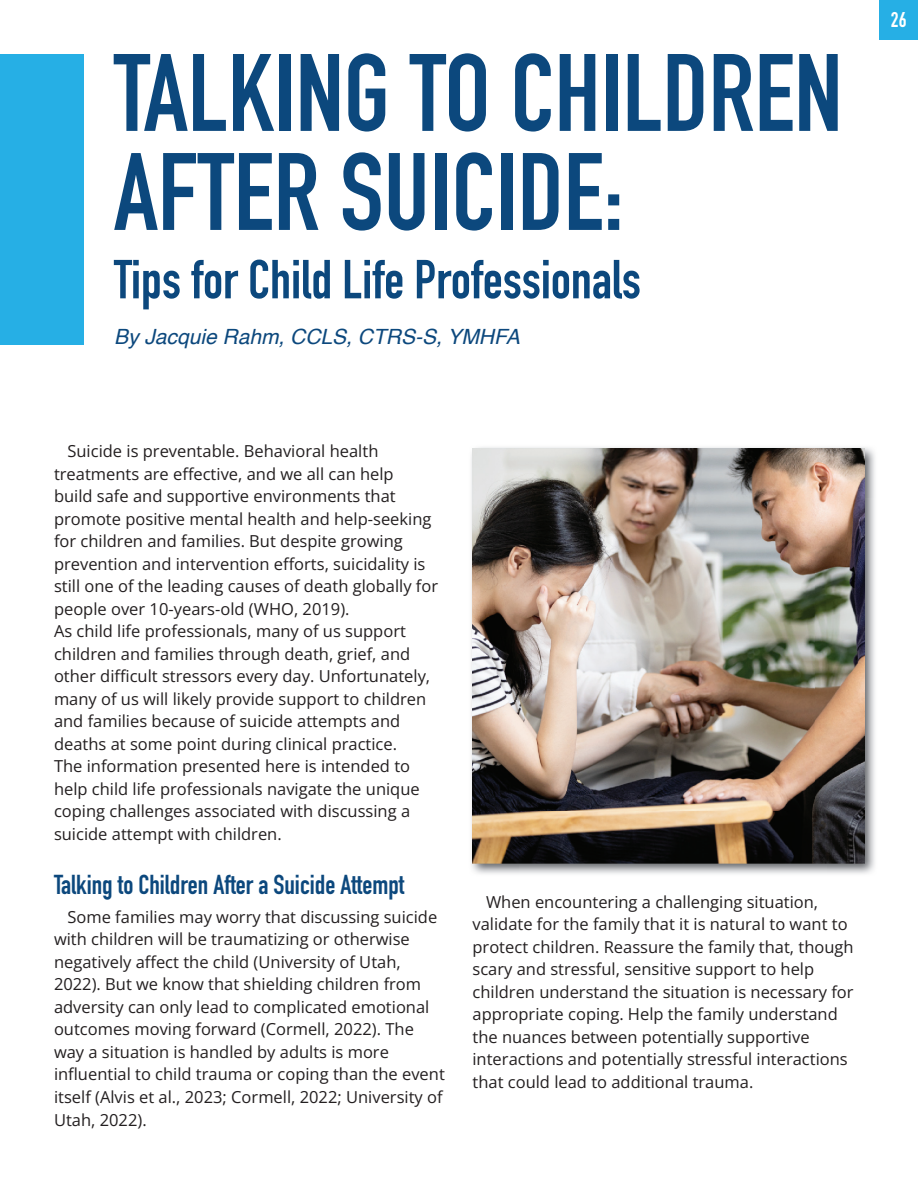
<style>
.page{position:relative;width:918px;height:1188px;background:#fff}
.page>*{position:absolute;margin:0;border:0;box-sizing:border-box;transform-origin:0 0}
.t1{font:700 108px/99px "DIN Condensed";color:#0c487d}
.t2{font:700 54px "DIN Condensed";color:#0c487d}
.t3{font:700 27px "DIN Condensed";color:#0c487d}
.t4{font:italic 21px "Helvetica";color:#0c487d}
.t5{font:700 21px "DIN Condensed";color:#fff}
.t6{font:16.5px/22.5px "Open Sans";color:#231f20}
</style>
<div class="page">
<div style="left:880px;top:0;width:38px;height:39px;background:#26afe5"></div>
<img style="left:471px;top:447px;width:404px;height:51px">
<img style="left:471px;top:498px;width:48px;height:376px">
<img style="left:827px;top:498px;width:48px;height:376px">
<img style="left:519px;top:863px;width:308px;height:11px">
<img style="left:473px;top:449px;width:391px;height:414px">
<div style="left:0;top:54px;width:84px;height:290px;background:#26afe5"></div>
<h1 class="t1" style="left:114px;top:58px;width:730px">TALKING TO CHILDREN<br>AFTER SUICIDE:</h1>
<h2 class="t2" style="left:114px;top:260px;width:528px">Tips for Child Life Professionals</h2>
<p class="t4" style="left:114px;top:328px;width:407px">By Jacquie Rahm, CCLS, CTRS-S, YMHFA</p>
<p class="t5" style="left:891px;top:12px;width:17px">26</p>
<p class="t6" style="left:54px;top:440px;width:386px;text-indent:13px">Suicide is preventable. Behavioral health treatments are effective, and we all can help<br>build safe and supportive environments that promote positive mental health and help-seeking for children and families. But despite growing prevention and intervention efforts, suicidality is still one of the leading causes of death globally for people over 10-years-old (WHO, 2019).<br>As child life professionals, many of us support children and families through death, grief, and other difficult stressors every day. Unfortunately, many of us will likely provide support to children and families because of suicide attempts and deaths at some point during clinical practice.<br>The information presented here is intended to help child life professionals navigate the unique coping challenges associated with discussing a suicide attempt with children.</p>
<h3 class="t3" style="left:54px;top:874px;width:352px">Talking to Children After a Suicide Attempt</h3>
<p class="t6" style="left:54px;top:905px;width:392px;text-indent:13px">Some families may worry that discussing suicide with children will be traumatizing or otherwise negatively affect the child (University of Utah, 2022). But we know that shielding children from adversity can only lead to complicated emotional outcomes moving forward (Cormell, 2022). The way a situation is handled by adults is more influential to child trauma or coping than the event itself (Alvis et al., 2023; Cormell, 2022; University of Utah, 2022).</p>
<p class="t6" style="left:473px;top:890px;width:383px;text-indent:13px">When encountering a challenging situation, validate for the family that it is natural to want to protect children. Reassure the family that, though scary and stressful, sensitive support to help children understand the situation is necessary for appropriate coping. Help the family understand the nuances between potentially supportive interactions and potentially stressful interactions that could lead to additional trauma.</p>
</div>
